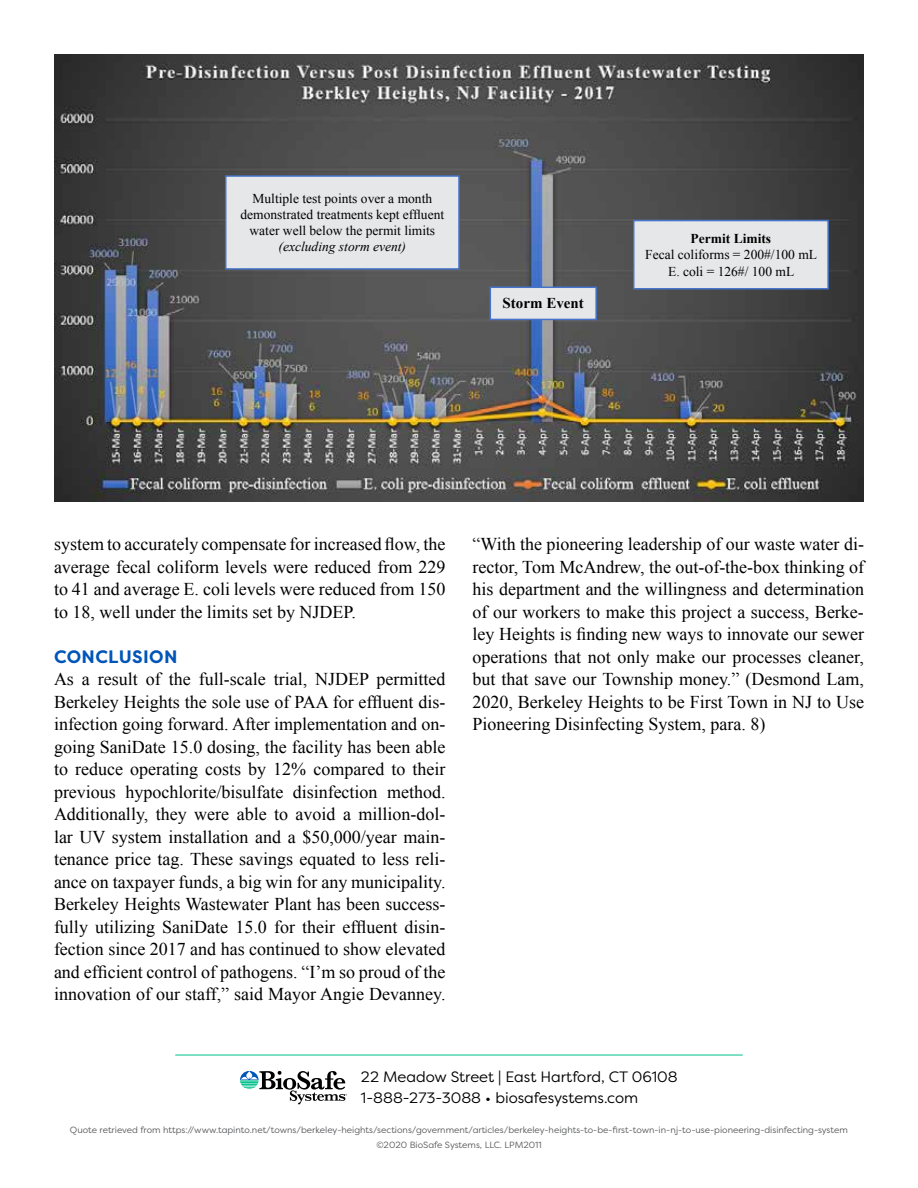
<style>
.page{position:relative;width:918px;height:1188px;background:#fff}
.page>*{position:absolute;margin:0;border:0;box-sizing:border-box;transform-origin:0 0}
.t1{font:18px/22.5px "Times New Roman";color:#000;text-align:justify}
.t2{font:700 18px "Filson Pro";letter-spacing:.02em;color:#0055b8}
.t3{font:15px/21px "Filson Pro";color:#000}
.t4{font:700 15px "Times New Roman";color:#000}
.t5{font:13.5px/16.2px "Times New Roman";color:#000;text-align:center}
.t6{font:italic 13.5px "Times New Roman";color:#000}
.t7{font:700 13.5px "Times New Roman";color:#000}
.t8{font:9px/15px "Filson Pro";color:#58595b;text-align:center}
</style>
<div class="page">
<hr style="left:176px;top:1055px;width:566px;height:1px;background:#00c08b">
<svg style="left:240px;top:1071px;width:107px;height:33px"></svg>
<img style="left:54px;top:54px;width:810px;height:448px">
<div style="left:226px;top:176px;width:233px;height:93px;background:#e6e7e8"></div>
<div style="left:225px;top:175px;width:235px;height:95px;border:2px solid #4574ca"></div>
<div style="left:490px;top:287px;width:106px;height:32px;background:#e6e7e8"></div>
<div style="left:490px;top:287px;width:107px;height:33px;border:2px solid #4574ca"></div>
<div style="left:634px;top:221px;width:194px;height:68px;background:#e6e7e8"></div>
<div style="left:633px;top:220px;width:196px;height:70px;border:2px solid #4574ca"></div>
<p class="t5" style="left:241px;top:190px;width:205px">Multiple test points over a month demonstrated treatments kept effluent water well below the permit limits</p>
<p class="t6" style="left:279px;top:238px;width:129px">(excluding storm event)</p>
<p class="t4" style="left:503px;top:293px;width:83px">Storm Event</p>
<p class="t7" style="left:691px;top:229px;width:82px">Permit Limits</p>
<p class="t5" style="left:645px;top:247px;width:173px">Fecal coliforms = 200#/100 mL<br>E. coli = 126#/ 100 mL</p>
<p class="t1" style="left:54px;top:533px;width:393px">system to accurately compensate for increased flow, the average fecal coliform levels were reduced from 229 to 41 and average E. coli levels were reduced from 150 to 18, well under the limits set by NJDEP.</p>
<p class="t2" style="left:54px;top:645px;width:125px">CONCLUSION</p>
<p class="t1" style="left:54px;top:668px;width:393px">As a result of the full-scale trial, NJDEP permitted Berkeley Heights the sole use of PAA for effluent dis&shy;infection going forward. After implementation and on&shy;going SaniDate 15.0 dosing, the facility has been able to reduce operating costs by 12% compared to their previous hypochlorite/bisulfate disinfection method.<br>Additionally, they were able to avoid a million-dol&shy;lar UV system installation and a $50,000/year main&shy;tenance price tag. These savings equated to less reli&shy;ance on taxpayer funds, a big win for any municipality.<br>Berkeley Heights Wastewater Plant has been success&shy;fully utilizing SaniDate 15.0 for their effluent disin&shy;fection since 2017 and has continued to show elevated and efficient control of pathogens. “I’m so proud of the innovation of our staff,” said Mayor Angie Devanney.</p>
<p class="t1" style="left:472px;top:533px;width:393px">“With the pioneering leadership of our waste water di&shy;rector, Tom McAndrew, the out-of-the-box thinking of his department and the willingness and determination of our workers to make this project a success, Berke&shy;ley Heights is finding new ways to innovate our sewer operations that not only make our processes cleaner, but that save our Township money.” (Desmond Lam, 2020, Berkeley Heights to be First Town in NJ to Use Pioneering Disinfecting System, para. 8)</p>
<p class="t3" style="left:361px;top:1066px;width:318px">22 Meadow Street | East Hartford, CT 06108<br>1-888-273-3088 • biosafesystems.com</p>
<p class="t8" style="left:70px;top:1122px;width:780px">Quote retrieved from https://www.tapinto.net/towns/berkeley-heights/sections/government/articles/berkeley-heights-to-be-first-town-in-nj-to-use-pioneering-disinfecting-system ©2020 BioSafe Systems, LLC. LPM2011</p>
</div>
